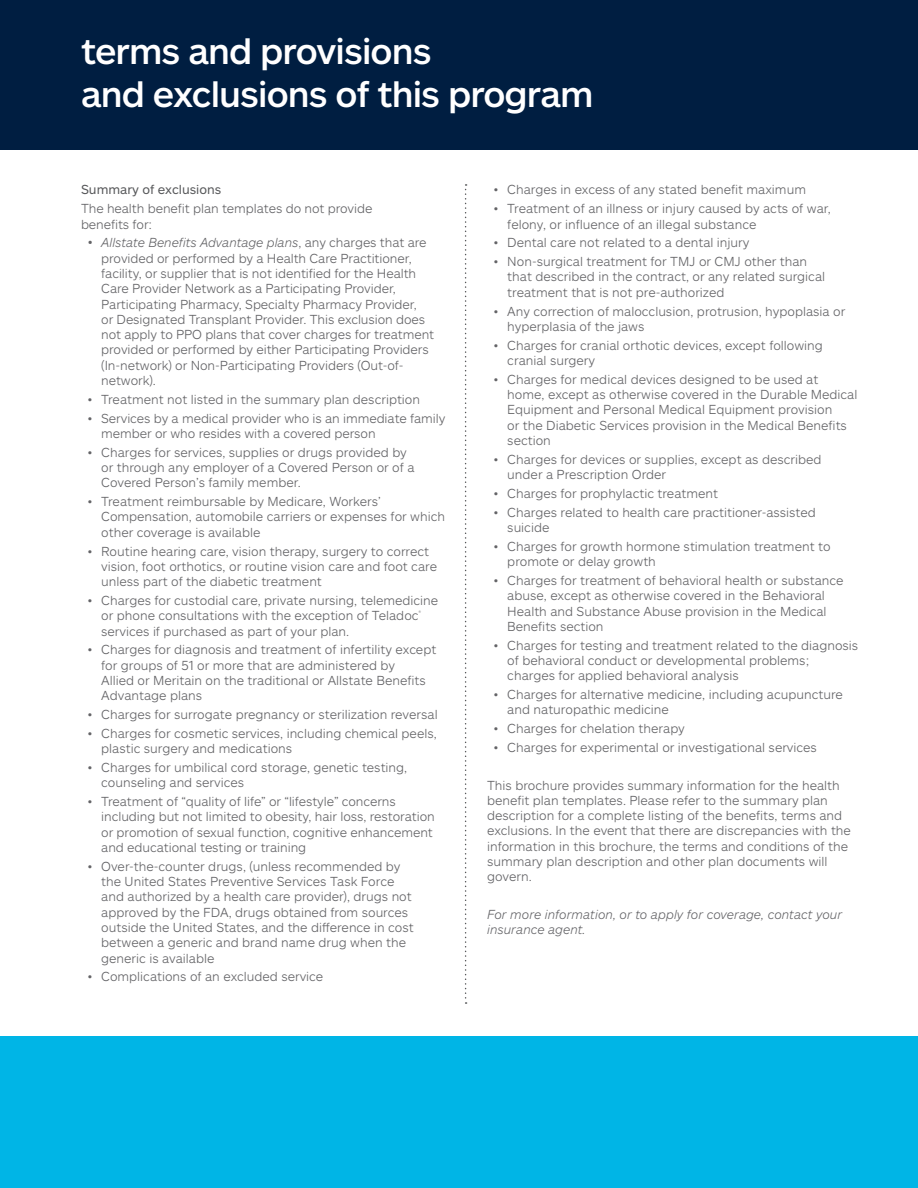
<style>
.page{position:relative;width:918px;height:1188px;background:#fff}
.page>*{position:absolute;margin:0;border:0;box-sizing:border-box;transform-origin:0 0}
.t1{font:500 36px/43.2px "Allstate Sans";letter-spacing:-.025em;color:#fff}
.t2{font:300 12.75px/15.3px "Allstate Sans";color:#636366}
.t3{font:italic 300 12.75px/15.3px "Allstate Sans";color:#636366}
.t4{font:12.75px "Allstate Sans";color:#57585a}
.s1{font-style:italic}
</style>
<div class="page">
<div style="left:0;top:1037px;width:918px;height:151px;background:#00b5e6"></div>
<svg style="left:465px;top:184px;width:2px;height:820px"></svg>
<div style="left:0;top:0;width:918px;height:149px;background:#001e41"></div>
<p class="t1" style="left:81px;top:28px;width:514px">terms and provisions<br>and exclusions of this program</p>
<p class="t1" style="left:324px;top:71px;width:514px">and exclusions of this program</p>
<p class="t4" style="left:81px;top:182px;width:142px">Summary of exclusions</p>
<p class="t2" style="left:81px;top:200px;width:293px">The health benefit plan templates do not provide benefits for:</p>
<p class="t2" style="left:101px;top:235px;width:334px;text-indent:-14px"><span class="s1">• Allstate Benefits Advantage plans</span>, any charges that are provided or performed by a Health Care Practitioner, facility, or supplier that is not identified for the Health Care Provider Network as a Participating Provider, Participating Pharmacy, Specialty Pharmacy Provider,<br>or Designated Transplant Provider. This exclusion does not apply to PPO plans that cover charges for treatment provided or performed by either Participating Providers (In-network) or Non-Participating Providers (Out-of&shy;network).</p>
<p class="t2" style="left:88px;top:391px;width:334px">• Treatment not listed in the summary plan description</p>
<p class="t2" style="left:101px;top:410px;width:346px;text-indent:-14px">• Services by a medical provider who is an immediate family member or who resides with a covered person</p>
<p class="t2" style="left:101px;top:444px;width:315px;text-indent:-14px">• Charges for services, supplies or drugs provided by or through any employer of a Covered Person or of a<br>Covered Person’s family member.</p>
<p class="t2" style="left:101px;top:493px;width:345px;text-indent:-14px">• Treatment reimbursable by Medicare, Workers’<br>Compensation, automobile carriers or expenses for which other coverage is available</p>
<p class="t2" style="left:101px;top:543px;width:337px;text-indent:-14px">• Routine hearing care, vision therapy, surgery to correct vision, foot orthotics, or routine vision care and foot care unless part of the diabetic treatment</p>
<p class="t2" style="left:101px;top:592px;width:339px;text-indent:-14px">• Charges for custodial care, private nursing, telemedicine or phone consultations with the exception of Teladoc<sup>® </sup>services if purchased as part of your plan.</p>
<p class="t2" style="left:101px;top:642px;width:337px;text-indent:-14px">• Charges for diagnosis and treatment of infertility except for groups of 51 or more that are administered by<br>Allied or Meritain on the traditional or Allstate Benefits Advantage plans</p>
<p class="t2" style="left:88px;top:706px;width:351px">• Charges for surrogate pregnancy or sterilization reversal</p>
<p class="t2" style="left:101px;top:725px;width:337px;text-indent:-14px">• Charges for cosmetic services, including chemical peels, plastic surgery and medications</p>
<p class="t2" style="left:101px;top:759px;width:308px;text-indent:-14px">• Charges for umbilical cord storage, genetic testing, counseling and services</p>
<p class="t2" style="left:101px;top:793px;width:335px;text-indent:-14px">• Treatment of “quality of life” or “lifestyle” concerns including but not limited to obesity, hair loss, restoration or promotion of sexual function, cognitive enhancement and educational testing or training</p>
<p class="t2" style="left:101px;top:858px;width:314px;text-indent:-14px">• Over-the-counter drugs, (unless recommended by the United States Preventive Services Task Force and authorized by a health care provider), drugs not approved by the FDA, drugs obtained from sources outside the United States, and the difference in cost between a generic and brand name drug when the generic is available</p>
<p class="t2" style="left:88px;top:969px;width:237px">• Complications of an excluded service</p>
<p class="t2" style="left:494px;top:182px;width:314px">• Charges in excess of any stated benefit maximum</p>
<p class="t2" style="left:507px;top:200px;width:325px;text-indent:-14px">• Treatment of an illness or injury caused by acts of war, felony, or influence of an illegal substance</p>
<p class="t2" style="left:494px;top:235px;width:257px">• Dental care not related to a dental injury</p>
<p class="t2" style="left:507px;top:253px;width:319px;text-indent:-14px">• Non-surgical treatment for TMJ or CMJ other than that described in the contract, or any related surgical treatment that is not pre-authorized</p>
<p class="t2" style="left:507px;top:303px;width:340px;text-indent:-14px">• Any correction of malocclusion, protrusion, hypoplasia or hyperplasia of the jaws</p>
<p class="t2" style="left:507px;top:337px;width:317px;text-indent:-14px">• Charges for cranial orthotic devices, except following cranial surgery</p>
<p class="t2" style="left:507px;top:371px;width:352px;text-indent:-14px">• Charges for medical devices designed to be used at home, except as otherwise covered in the Durable Medical Equipment and Personal Medical Equipment provision<br>or the Diabetic Services provision in the Medical Benefits section</p>
<p class="t2" style="left:507px;top:451px;width:316px;text-indent:-14px">• Charges for devices or supplies, except as described under a Prescription Order</p>
<p class="t2" style="left:494px;top:485px;width:226px">• Charges for prophylactic treatment</p>
<p class="t2" style="left:507px;top:504px;width:310px;text-indent:-14px">• Charges related to health care practitioner-assisted suicide</p>
<p class="t2" style="left:507px;top:538px;width:325px;text-indent:-14px">• Charges for growth hormone stimulation treatment to promote or delay growth</p>
<p class="t2" style="left:507px;top:572px;width:338px;text-indent:-14px">• Charges for treatment of behavioral health or substance abuse, except as otherwise covered in the Behavioral Health and Substance Abuse provision in the Medical Benefits section</p>
<p class="t2" style="left:507px;top:637px;width:352px;text-indent:-14px">• Charges for testing and treatment related to the diagnosis of behavioral conduct or developmental problems; charges for applied behavioral analysis</p>
<p class="t2" style="left:507px;top:686px;width:337px;text-indent:-14px">• Charges for alternative medicine, including acupuncture and naturopathic medicine</p>
<p class="t2" style="left:494px;top:720px;width:193px">• Charges for chelation therapy</p>
<p class="t2" style="left:494px;top:739px;width:325px">• Charges for experimental or investigational services</p>
<p class="t2" style="left:487px;top:777px;width:365px">This brochure provides summary information for the health benefit plan templates. Please refer to the summary plan description for a complete listing of the benefits, terms and exclusions. In the event that there are discrepancies with the information in this brochure, the terms and conditions of the summary plan description and other plan documents will govern.</p>
<p class="t3" style="left:487px;top:906px;width:357px">For more information, or to apply for coverage, contact your insurance agent.</p>
</div>
